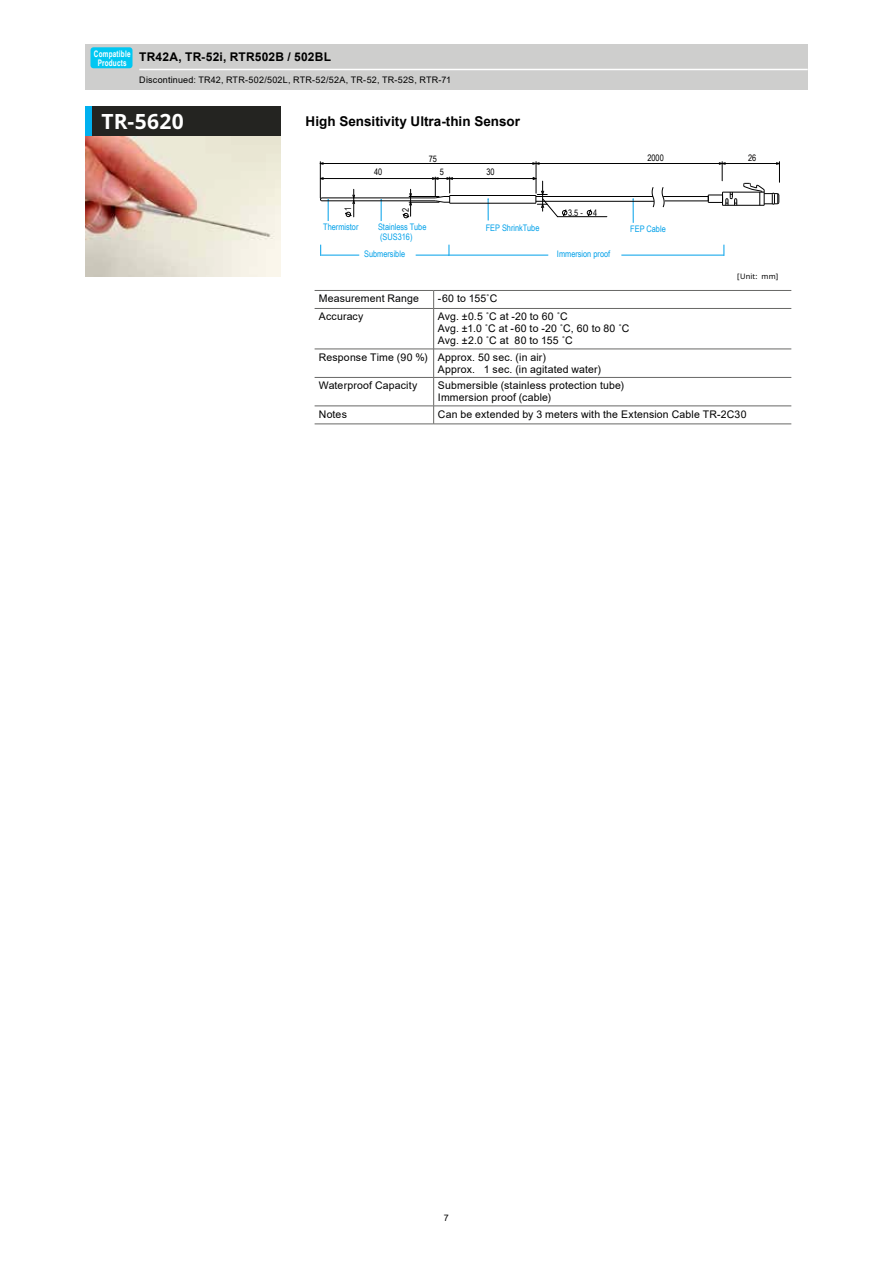
<style>
.page{position:relative;width:893px;height:1263px;background:#fff}
.page>*{position:absolute;margin:0;border:0;box-sizing:border-box;transform-origin:0 0}
.t1{font:700 21px "Noto Sans";letter-spacing:.015em;color:#fff}
.t2{font:700 13.5px "Arial";color:#000}
.t3{font:700 12px "Arial";letter-spacing:.015em;color:#000}
.t4{font:10.5px/12px "Arial";letter-spacing:.015em;color:#000}
.t5{font:9px/9.4px "Arial Narrow";color:#00a0e9}
.t6{font:9px "Arial";letter-spacing:.02em;color:#000}
.t7{font:9px "Arial Narrow";color:#000}
.t8{font:700 9px "Arial Narrow";letter-spacing:.025em;color:#fff;scale:.87 1}
.t9{font:9px "Arial Narrow";color:#040000}
.t10{font:7.5px "Noto Sans";letter-spacing:.025em;color:#000}
</style>
<div class="page">
<div style="left:85px;top:44px;width:722px;height:45px;background:#cececd"></div>
<div style="left:90px;top:47px;width:42px;height:21px;background:#00c7f2;border-radius:3px"></div>
<hr style="left:139px;top:69px;width:669px;height:1px;background:#fff">
<div style="left:85px;top:106px;width:8px;height:30px;background:#00b0ef"></div>
<div style="left:93px;top:106px;width:188px;height:30px;background:#242421"></div>
<img style="left:85px;top:136px;width:196px;height:141px">
<svg style="left:381px;top:199px;width:1px;height:22px"></svg>
<svg style="left:487px;top:198px;width:2px;height:22px"></svg>
<svg style="left:633px;top:198px;width:1px;height:25px"></svg>
<hr style="left:320px;top:178px;width:115px;height:1px;background:#000">
<hr style="left:409px;top:196px;width:30px;height:1px;background:#000">
<hr style="left:409px;top:202px;width:30px;height:1px;background:#000">
<hr style="left:450px;top:178px;width:86px;height:1px;background:#000">
<svg style="left:532px;top:162px;width:8px;height:3px"></svg>
<hr style="left:722px;top:163px;width:57px;height:1px;background:#000">
<hr style="left:536px;top:162px;width:1px;height:31px;background:#000">
<hr style="left:537px;top:163px;width:185px;height:1px;background:#000">
<svg style="left:719px;top:162px;width:7px;height:19px"></svg>
<hr style="left:320px;top:162px;width:1px;height:36px;background:#000">
<hr style="left:321px;top:163px;width:215px;height:1px;background:#000">
<svg style="left:652px;top:187px;width:12px;height:21px"></svg>
<svg style="left:402px;top:189px;width:10px;height:29px"></svg>
<svg style="left:345px;top:189px;width:10px;height:28px"></svg>
<hr style="left:321px;top:255px;width:128px;height:1px;background:#00a0e9">
<hr style="left:449px;top:255px;width:275px;height:1px;background:#00a0e9">
<div style="left:360px;top:248px;width:55px;height:10px;background:#fff"></div>
<div style="left:549px;top:248px;width:72px;height:10px;background:#fff"></div>
<hr style="left:663px;top:196px;width:45px;height:1px;background:#000">
<hr style="left:665px;top:201px;width:43px;height:1px;background:#000">
<hr style="left:722px;top:192px;width:42px;height:1px;background:#000">
<hr style="left:722px;top:205px;width:42px;height:1px;background:#000">
<svg style="left:743px;top:162px;width:37px;height:43px"></svg>
<svg style="left:708px;top:192px;width:29px;height:13px"></svg>
<hr style="left:322px;top:200px;width:113px;height:1px;background:#000">
<hr style="left:322px;top:197px;width:113px;height:1px;background:#000">
<svg style="left:320px;top:197px;width:9px;height:24px"></svg>
<hr style="left:536px;top:201px;width:118px;height:1px;background:#000">
<svg style="left:532px;top:177px;width:75px;height:40px"></svg>
<svg style="left:432px;top:177px;width:21px;height:26px"></svg>
<hr style="left:450px;top:203px;width:86px;height:1px;background:#000">
<hr style="left:450px;top:195px;width:86px;height:1px;background:#000">
<hr style="left:536px;top:196px;width:117px;height:1px;background:#000">
<hr style="left:315px;top:290px;width:119px;height:1px;background:#686866">
<hr style="left:434px;top:290px;width:357px;height:1px;background:#686866">
<svg style="left:433px;top:291px;width:1px;height:17px"></svg>
<hr style="left:315px;top:308px;width:119px;height:1px;background:#686866">
<hr style="left:434px;top:308px;width:357px;height:1px;background:#686866">
<hr style="left:433px;top:309px;width:1px;height:40px;background:#686866">
<hr style="left:315px;top:349px;width:119px;height:1px;background:#686866">
<hr style="left:434px;top:349px;width:357px;height:1px;background:#686866">
<hr style="left:315px;top:377px;width:119px;height:1px;background:#686866">
<hr style="left:434px;top:377px;width:357px;height:1px;background:#686866">
<hr style="left:315px;top:406px;width:119px;height:1px;background:#686866">
<hr style="left:434px;top:406px;width:357px;height:1px;background:#686866">
<svg style="left:433px;top:349px;width:1px;height:75px"></svg>
<hr style="left:315px;top:424px;width:119px;height:1px;background:#686866">
<hr style="left:434px;top:424px;width:357px;height:1px;background:#686866">
<p class="t8" style="left:94px;top:47px;width:44px">Compatible</p>
<p class="t3" style="left:98px;top:48px;width:235px"><sub>Products</sub> TR42A, TR-52i, RTR502B / 502BL</p>
<p class="t6" style="left:139px;top:74px;width:313px">Discontinued: TR42, RTR-502/502L, RTR-52/52A, TR-52, TR-52S, RTR-71</p>
<h1 class="t1" style="left:102px;top:106px;width:84px">TR-5620</h1>
<p class="t2" style="left:306px;top:112px;width:216px">High Sensitivity Ultra-thin Sensor</p>
<p class="t7" style="left:429px;top:153px;width:10px">75</p>
<p class="t7" style="left:374px;top:166px;width:10px">40</p>
<p class="t7" style="left:440px;top:166px;width:6px">5</p>
<p class="t7" style="left:487px;top:166px;width:10px">30</p>
<p class="t7" style="left:647px;top:151px;width:18px">2000</p>
<p class="t7" style="left:341px;top:211px;width:6px;rotate:-90deg">1</p>
<p class="t7" style="left:399px;top:212px;width:6px;rotate:-90deg">2</p>
<p class="t7" style="left:593px;top:206px;width:6px">4</p>
<p class="t5" style="left:323px;top:222px;width:37px">Thermistor</p>
<p class="t5" style="left:364px;top:249px;width:43px">Submersible</p>
<p class="t5" style="left:557px;top:249px;width:55px">Immersion proof</p>
<p class="t7" style="left:568px;top:206px;width:16px">3.5 -</p>
<p class="t5" style="left:378px;top:222px;width:50px">Stainless Tube (SUS316)</p>
<p class="t5" style="left:486px;top:222px;width:55px">FEP ShrinkTube</p>
<p class="t5" style="left:630px;top:224px;width:37px">FEP Cable</p>
<p class="t9" style="left:748px;top:151px;width:10px">26</p>
<p class="t10" style="left:737px;top:271px;width:42px">[Unit: mm]</p>
<p class="t4" style="left:319px;top:293px;width:102px">Measurement Range</p>
<p class="t4" style="left:438px;top:293px;width:61px">-60 to 155˚C</p>
<p class="t4" style="left:319px;top:311px;width:46px">Accuracy</p>
<p class="t4" style="left:438px;top:311px;width:193px">Avg. ±0.5 ˚C at -20 to 60 ˚C<br>Avg. ±1.0 ˚C at -60 to -20 ˚C, 60 to 80 ˚C<br>Avg. ±2.0 ˚C at 80 to 155 ˚C</p>
<p class="t4" style="left:438px;top:351px;width:165px;text-indent:-119px">Response Time (90 %) Approx. 50 sec. (in air)<br>Approx. 1 sec. (in agitated water)</p>
<p class="t4" style="left:319px;top:380px;width:100px">Waterproof Capacity</p>
<p class="t4" style="left:438px;top:380px;width:188px">Submersible (stainless protection tube)<br>Immersion proof (cable)</p>
<p class="t4" style="left:319px;top:408px;width:30px">Notes</p>
<p class="t4" style="left:438px;top:408px;width:310px">Can be extended by 3 meters with the Extension Cable TR-2C30</p>
<p class="t6" style="left:444px;top:1212px;width:7px">7</p>
</div>
